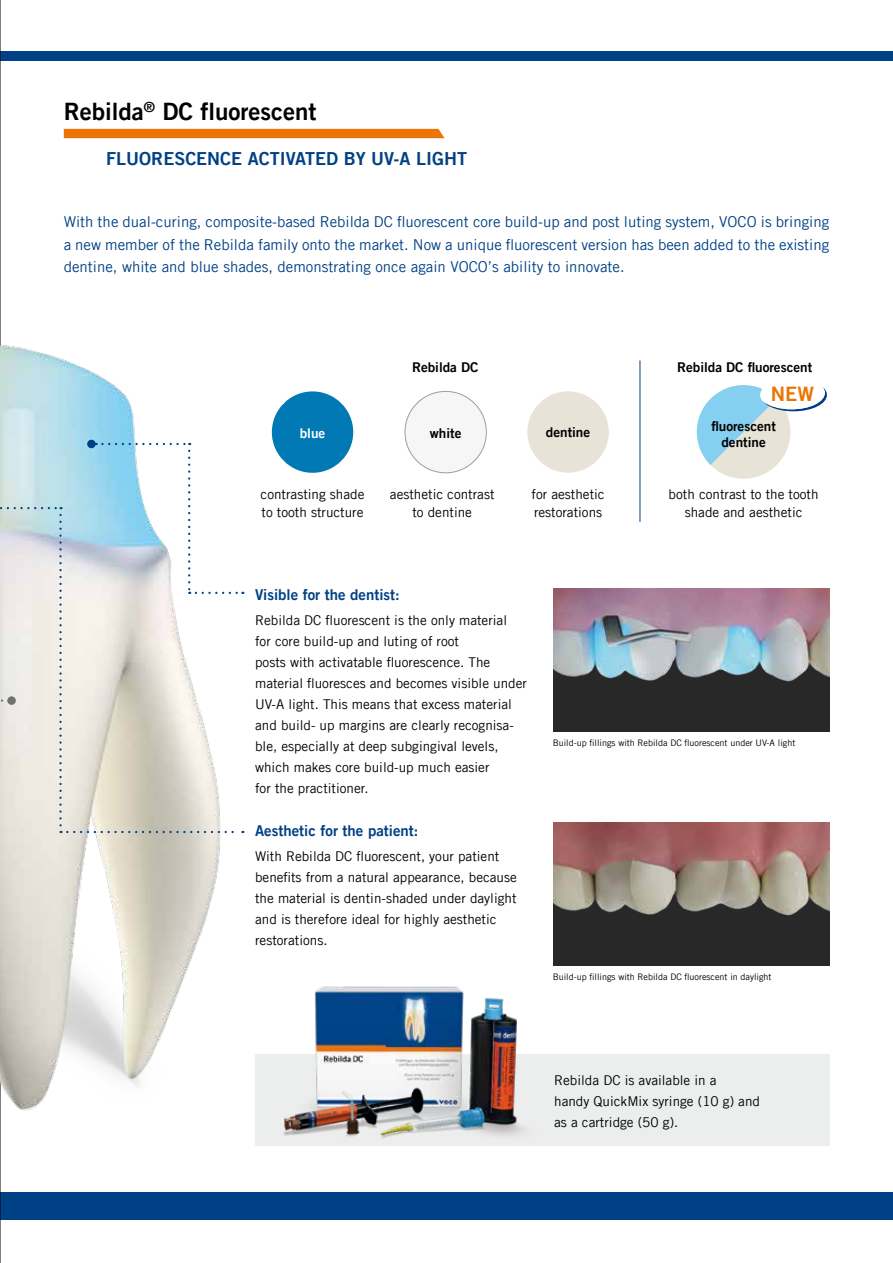
<style>
.page{position:relative;width:893px;height:1263px;background:#fff}
.page>*{position:absolute;margin:0;border:0;box-sizing:border-box;transform-origin:0 0}
.t1{font:24px "Trade Gothic LT Com Bd 2";color:#000}
.t2{font:19.95px "Trade Gothic LT Com Bd 2";color:#ec7404}
.t3{font:18px "Trade Gothic LT Com Bd 2";color:#004185}
.t4{font:15px/22.5px "Trade Gothic LT Com";color:#004185;text-align:justify}
.t5{font:15px "Trade Gothic LT Com Bd 2";color:#004185}
.t6{font:13.5px/21px "Trade Gothic LT Com";color:#000}
.t7{font:13.5px/16.5px "Trade Gothic LT Com Bd 2";color:#000;text-align:center}
.t8{font:13.5px "Trade Gothic LT Com Bd 2";color:#fff}
.t9{font:9px "Trade Gothic LT Com";color:#000}
</style>
<div class="page">
<div style="left:0;top:1192px;width:893px;height:28px;background:#004185"></div>
<div style="left:0;top:51px;width:893px;height:10px;background:#004185"></div>
<hr style="left:0;top:0;width:1px;height:1263px;background:#000">
<div style="left:64px;top:129px;width:380px;height:9px;background:#ec7404"></div>
<img style="left:0;top:206px;width:275px;height:1042px">
<div style="left:272px;top:391px;width:81px;height:82px;background:#0079b4;border-radius:50%"></div>
<div style="left:405px;top:391px;width:81px;height:82px;background:#f6f6f6;border-radius:50%"></div>
<div style="left:405px;top:391px;width:82px;height:82px;border:1px solid #9c9e9f;border-radius:50%"></div>
<div style="left:527px;top:391px;width:82px;height:82px;background:#e8e3d7;border-radius:50%"></div>
<div style="left:697px;top:385px;width:93px;height:94px;background:#e8e3d7;border-radius:50%"></div>
<svg style="left:696px;top:385px;width:131px;height:80px"></svg>
<hr style="left:640px;top:360px;width:1px;height:162px;background:#004185">
<img style="left:553px;top:588px;width:276px;height:144px">
<img style="left:553px;top:822px;width:276px;height:144px">
<svg style="left:96px;top:443px;width:94px;height:2px"></svg>
<div style="left:87px;top:440px;width:9px;height:8px;background:#004185;border-radius:50%"></div>
<svg style="left:0;top:451px;width:243px;height:382px"></svg>
<div style="left:7px;top:696px;width:9px;height:9px;background:#707172;border-radius:50%"></div>
<div style="left:255px;top:1054px;width:574px;height:92px;background:#eceded"></div>
<img style="left:314px;top:987px;width:211px;height:149px">
<img style="left:283px;top:1083px;width:207px;height:55px">
<img style="left:327px;top:1066px;width:38px;height:72px">
<h1 class="t1" style="left:64px;top:97px;width:254px">Rebilda<sup>®</sup> DC fluorescent</h1>
<h3 class="t3" style="left:106px;top:147px;width:362px">FLUORESCENCE ACTIVATED BY UV-A LIGHT</h3>
<p class="t4" style="left:64px;top:210px;width:767px">With the dual-curing, composite-based Rebilda DC fluorescent core build-up and post luting system, VOCO is bringing a new member of the Rebilda family onto the market. Now a unique fluorescent version has been added to the existing dentine, white and blue shades, demonstrating once again VOCO’s ability to innovate.</p>
<p class="t8" style="left:300px;top:424px;width:27px">blue</p>
<p class="t6" style="left:261px;top:485px;width:105px;line-height:18px">contrasting shade to tooth structure</p>
<p class="t7" style="left:412px;top:358px;width:68px">Rebilda DC</p>
<p class="t7" style="left:430px;top:424px;width:33px">white</p>
<p class="t6" style="left:390px;top:485px;width:106px;line-height:18px;text-align:center">aesthetic contrast to dentine</p>
<p class="t7" style="left:677px;top:358px;width:137px">Rebilda DC fluorescent</p>
<h2 class="t2" style="left:771px;top:381px;width:45px">NEW</h2>
<p class="t7" style="left:546px;top:424px;width:46px">dentine</p>
<p class="t7" style="left:711px;top:418px;width:66px">fluorescent dentine</p>
<p class="t6" style="left:532px;top:485px;width:75px;line-height:18px">for aesthetic restorations</p>
<p class="t6" style="left:669px;top:485px;width:151px;line-height:18px;text-align:center">both contrast to the tooth shade and aesthetic</p>
<p class="t5" style="left:255px;top:585px;width:146px">Visible for the dentist:</p>
<p class="t6" style="left:255px;top:610px;width:273px">Rebilda DC fluorescent is the only material<br>for core build-up and luting of root<br>posts with activatable fluorescence. The material fluoresces and becomes visible under UV-A light. This means that excess material and build- up margins are clearly recognisa&shy;ble, especially at deep subgingival levels, which makes core build-up much easier<br>for the practitioner.</p>
<p class="t5" style="left:255px;top:821px;width:165px">Aesthetic for the patient:</p>
<p class="t6" style="left:255px;top:846px;width:263px">With Rebilda DC fluorescent, your patient benefits from a natural appearance, because the material is dentin-shaded under daylight and is therefore ideal for highly aesthetic restorations.</p>
<p class="t9" style="left:553px;top:737px;width:244px">Build-up fillings with Rebilda DC fluorescent under UV-A light</p>
<p class="t9" style="left:553px;top:971px;width:220px">Build-up fillings with Rebilda DC fluorescent in daylight</p>
<p class="t6" style="left:554px;top:1070px;width:207px">Rebilda DC is available in a<br>handy QuickMix syringe (10 g) and as a cartridge (50 g).</p>
</div>
